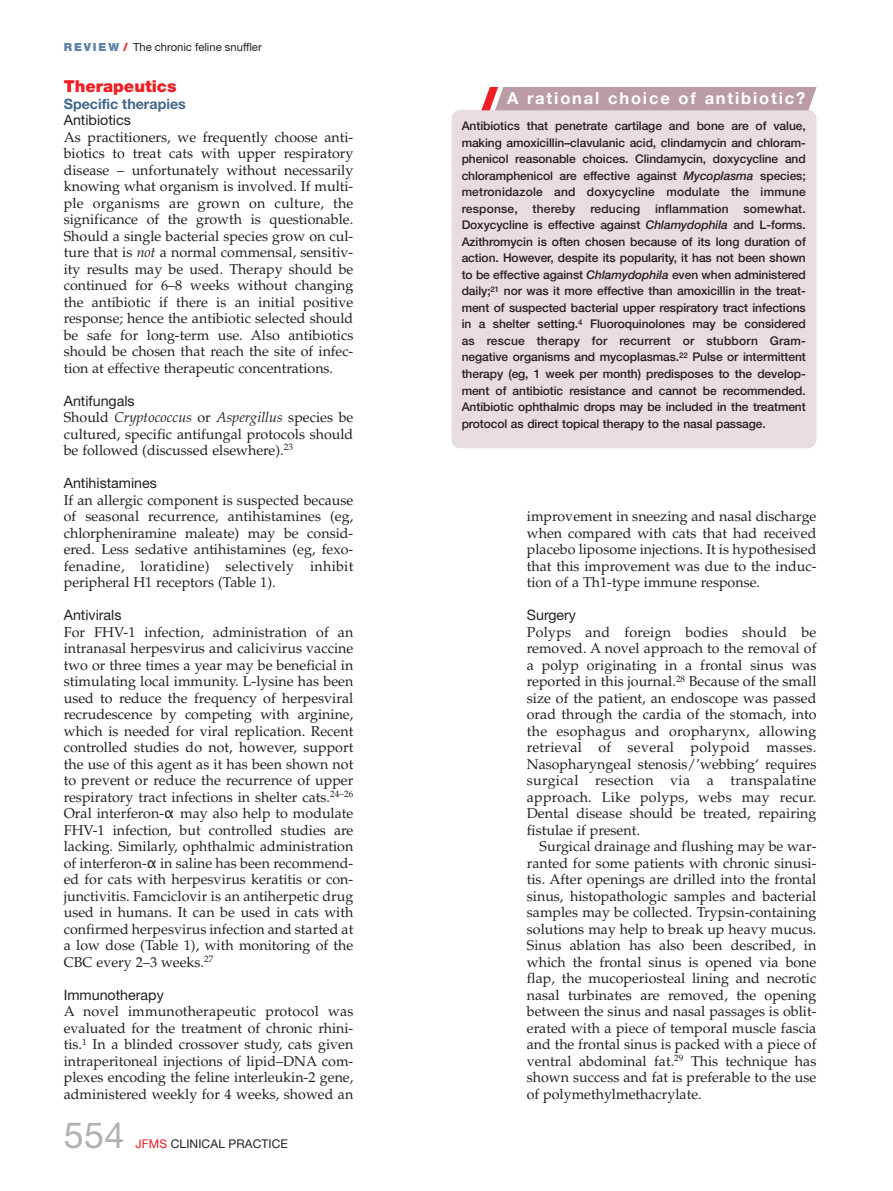
<style>
.page{position:relative;width:893px;height:1191px;background:#fff}
.page>*{position:absolute;margin:0;border:0;box-sizing:border-box;transform-origin:0 0}
.t1{font:36px "Helvetica Neue";color:#b1b1b4}
.t2{font:700 16.5px "Helvetica Neue";letter-spacing:.11em;color:#fff}
.t3{font:900 16.5px "Helvetica Neue";color:#ee1e24}
.t4{font:14.25px/16.5px "Palatino";color:#231f20;text-align:justify}
.t5{font:14.25px "Helvetica Neue";color:#231f20}
.t6{font:700 14.25px "Helvetica Neue";color:#426688}
.t7{font:500 12px/16.5px "Helvetica Neue";letter-spacing:-.005em;color:#231f20;text-align:justify}
.t8{font:12px "Helvetica Neue";letter-spacing:.01em;color:#231f20}
.t9{font:11.25px "Helvetica Neue";color:#231f20}
.s1{font-weight:900;color:#5e83a8}
.s2{font-weight:900;color:#ee1e24}
.s3{font-style:italic}
.s4{font-family:"Lucida Grande"}
.s5{color:#ee1e24}
</style>
<div class="page">
<div style="left:451px;top:110px;width:365px;height:338px;background:#e7dcde;border-radius:9px"></div>
<svg style="left:481px;top:87px;width:336px;height:23px;background:#c09da4"></svg>
<p class="t9" style="left:64px;top:43px;width:199px"><span class="s1">R E V I E W</span> <span class="s2">/</span> The chronic feline snuffler</p>
<p class="t3" style="left:64px;top:80px;width:114px">Therapeutics</p>
<p class="t6" style="left:64px;top:98px;width:124px">Specific therapies</p>
<p class="t5" style="left:64px;top:115px;width:69px">Antibiotics</p>
<p class="t4" style="left:64px;top:130px;width:291px">As practitioners, we frequently choose anti - biotics to treat cats with upper respiratory disease – unfortunately without necessarily knowing what organism is involved. If multi&shy;ple organisms are grown on culture, the significance of the growth is questionable.<br>Should a single bacterial species grow on cul&shy;ture that is <span class="s3">not</span> a normal commensal, sensitiv&shy;ity results may be used. Therapy should be continued for 6–8 weeks without changing the antibiotic if there is an initial positive response; hence the antibiotic selected should be safe for long-term use. Also antibiotics should be chosen that reach the site of infec&shy;tion at effective therapeutic concentrations.</p>
<p class="t5" style="left:64px;top:395px;width:72px">Antifungals</p>
<p class="t4" style="left:64px;top:411px;width:291px">Should <span class="s3">Cryptococcus</span> or <span class="s3">Aspergillus</span> species be cultured, specific antifungal protocols should be followed (discussed elsewhere).<sup>23</sup></p>
<p class="t5" style="left:64px;top:478px;width:95px">Antihistamines</p>
<p class="t4" style="left:64px;top:493px;width:291px">If an allergic component is suspected because of seasonal recurrence, antihistamines (eg, chlorpheniramine maleate) may be consid&shy;ered. Less sedative antihistamines (eg, fexo - fenadine, loratidine) selectively inhibit peripheral H1 receptors (Table 1).</p>
<p class="t5" style="left:64px;top:610px;width:59px">Antivirals</p>
<p class="t4" style="left:64px;top:625px;width:291px">For FHV-1 infection, administration of an intranasal herpesvirus and calicivirus vaccine two or three times a year may be beneficial in stimulating local immunity. L-lysine has been used to reduce the frequency of herpesviral recrudescence by competing with arginine, which is needed for viral replication. Recent controlled studies do not, however, support the use of this agent as it has been shown not to prevent or reduce the recurrence of upper respiratory tract infections in shelter cats.<sup>24–26<br></sup>Oral interferon-<span class="s4">α</span> may also help to modulate FHV-1 infection, but controlled studies are lacking. Similarly, ophthalmic administration of interferon-<span class="s4">α</span> in saline has been recommend&shy;ed for cats with herpesvirus keratitis or con&shy;junctivitis. Famciclovir is an antiherpetic drug used in humans. It can be used in cats with confirmed herpesvirus infection and started at a low dose (Table 1), with monitoring of the CBC every 2–3 weeks.<sup>27</sup></p>
<p class="t5" style="left:64px;top:989px;width:102px">Immunotherapy</p>
<p class="t4" style="left:64px;top:1005px;width:291px">A novel immunotherapeutic protocol was evaluated for the treatment of chronic rhini&shy;tis.<sup>1</sup> In a blinded crossover study, cats given intraperitoneal injections of lipid–DNA com&shy;plexes encoding the feline interleukin-2 gene, administered weekly for 4 weeks, showed an</p>
<h1 class="t1" style="left:64px;top:1122px;width:62px">554</h1>
<p class="t8" style="left:135px;top:1139px;width:154px"><span class="s5">JFMS</span> CLINICAL PRACTICE</p>
<p class="t2" style="left:507px;top:92px;width:300px">A rational choice of antibiotic?</p>
<p class="t7" style="left:462px;top:119px;width:346px">Antibiotics that penetrate cartilage and bone are of value, making amoxicillin–clavulanic acid, clindamycin and chloram&shy;phenicol reasonable choices. Clindamycin, doxycycline and chloramphenicol are effective against <span class="s3">Mycoplasma</span> species; metronidazole and doxy cycline modulate the immune response, thereby reducing inflammation somewhat.<br>Doxycycline is effective against <span class="s3">Chlamydophila</span> and L-forms.<br>Azithromycin is often chosen because of its long duration of action. However, despite its popularity, it has not been shown to be effective against <span class="s3">Chlamydophila</span> even when administered daily;<sup>21</sup> nor was it more effective than amoxicillin in the treat&shy;ment of suspected bacterial upper respiratory tract infections in a shelter setting.<sup>4</sup> Fluoroquinolones may be considered as rescue therapy for recurrent or stubborn Gram&shy;negative organisms and mycoplasmas.<sup>22</sup> Pulse or intermittent therapy (eg, 1 week per month) predisposes to the develop&shy;ment of antibiotic resistance and cannot be recommended.<br>Antibiotic ophthalmic drops may be included in the treatment protocol as direct topical therapy to the nasal passage.</p>
<p class="t4" style="left:527px;top:510px;width:291px">improvement in sneezing and nasal discharge when compared with cats that had received placebo liposome injections. It is hypothesised that this improvement was due to the induc&shy;tion of a Th1-type immune response.</p>
<p class="t5" style="left:527px;top:610px;width:51px">Surgery</p>
<p class="t4" style="left:527px;top:625px;width:291px">Polyps and foreign bodies should be removed. A novel approach to the removal of a polyp originating in a frontal sinus was reported in this journal.<sup>28</sup> Because of the small size of the patient, an endoscope was passed orad through the cardia of the stomach, into the esophagus and oropharynx, allowing retrieval of several polypoid masses.<br>Nasopharyngeal stenosis/’webbing‘ requires surgical resection via a transpalatine approach. Like polyps, webs may recur.<br>Dental disease should be treated, repairing fistulae if present.</p>
<p class="t4" style="left:527px;top:840px;width:291px;text-indent:13px">Surgical drainage and flushing may be war&shy;ranted for some patients with chronic sinusi&shy;tis. After openings are drilled into the frontal sinus, histopathologic samples and bacterial samples may be collected. Trypsin-containing solutions may help to break up heavy mucus.<br>Sinus ablation has also been described, in which the frontal sinus is opened via bone flap, the mucoperiosteal lining and necrotic nasal turbinates are removed, the opening between the sinus and nasal passages is oblit&shy;erated with a piece of temporal muscle fascia and the frontal sinus is packed with a piece of ventral abdominal fat.<sup>29</sup> This technique has shown success and fat is preferable to the use of polymethylmethacrylate.</p>
</div>
